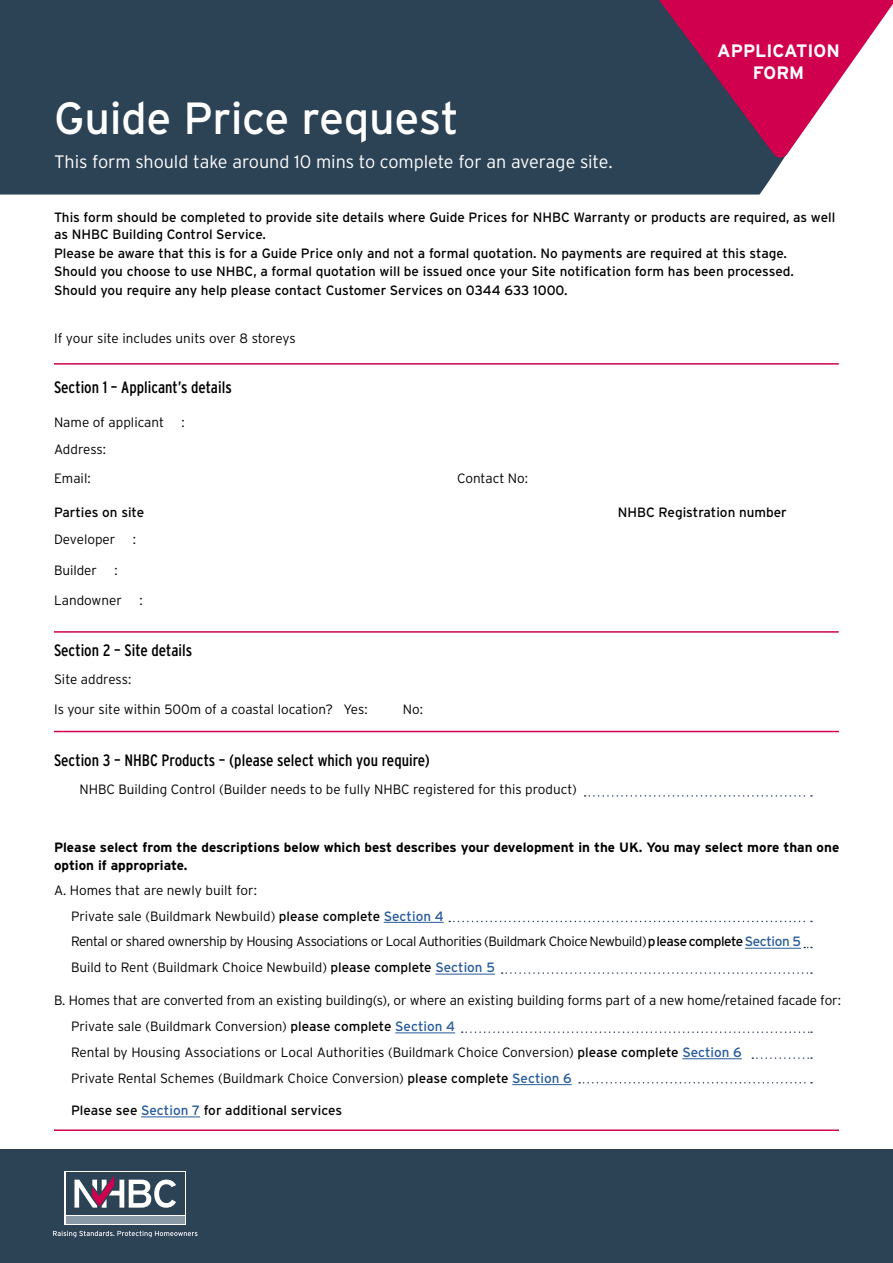
<style>
.page{position:relative;width:893px;height:1263px;background:#fff}
.page>*{position:absolute;margin:0;border:0;box-sizing:border-box;transform-origin:0 0}
.t1{font:45px "Interstate";letter-spacing:-.01em;color:#fff}
.t2{font:300 18px "Interstate";letter-spacing:-.005em;color:#fff}
.t3{font:700 18px/21.6px "Interstate";color:#fff;text-align:center}
.t4{font:condensed 16.5px "Interstate";color:#000}
.t5{font:300 13.5px/26px "Interstate";color:#000}
.t6{font:13.5px/18.6px "Interstate";color:#000}
.t7{font:300 13.5px/26px "Interstate";letter-spacing:-.03em;color:#000}
.t8{font:700 13.5px/18px "Interstate";color:#000}
.s1{font-weight:400}
.s2{font-weight:400;color:#275b9b}
.s3{color:#275b9b}
</style>
<div class="page">
<hr style="left:54px;top:363px;width:785px;height:2px;background:#d0004e">
<hr style="left:54px;top:631px;width:785px;height:2px;background:#d0004e">
<hr style="left:54px;top:731px;width:785px;height:1px;background:#d0004e">
<hr style="left:384px;top:922px;width:60px;height:1px;background:#275b9b">
<hr style="left:745px;top:948px;width:56px;height:1px;background:#275b9b">
<hr style="left:435px;top:974px;width:60px;height:1px;background:#275b9b">
<hr style="left:395px;top:1032px;width:60px;height:1px;background:#275b9b">
<hr style="left:682px;top:1058px;width:60px;height:1px;background:#275b9b">
<hr style="left:512px;top:1084px;width:60px;height:1px;background:#275b9b">
<hr style="left:141px;top:1117px;width:59px;height:1px;background:#275b9b">
<svg style="left:585px;top:795px;width:227px;height:2px"></svg>
<div style="left:0;top:0;width:784px;height:195px;background:#2c4255"></div>
<svg style="left:649px;top:0;width:244px;height:158px"></svg>
<div style="left:0;top:1149px;width:893px;height:114px;background:#2c4255"></div>
<svg style="left:53px;top:1231px;width:145px;height:6px"></svg>
<svg style="left:64px;top:1171px;width:122px;height:54px"></svg>
<div style="left:66px;top:1172px;width:119px;height:43px;background:#2c4255"></div>
<div style="left:66px;top:1216px;width:119px;height:7px;background:#8a9ba7"></div>
<svg style="left:74px;top:1175px;width:102px;height:33px"></svg>
<hr style="left:54px;top:1129px;width:785px;height:2px;background:#d0004e">
<svg style="left:449px;top:921px;width:363px;height:1px"></svg>
<svg style="left:502px;top:972px;width:310px;height:2px"></svg>
<svg style="left:462px;top:1031px;width:350px;height:2px"></svg>
<svg style="left:752px;top:1057px;width:60px;height:2px"></svg>
<svg style="left:579px;top:1082px;width:233px;height:1px"></svg>
<h1 class="t1" style="left:54px;top:93px;width:406px">Guide Price request</h1>
<h2 class="t2" style="left:54px;top:152px;width:560px">This form should take around 10 mins to complete for an average site.</h2>
<h2 class="t3" style="left:717px;top:40px;width:124px">APPLICATION<br>FORM</h2>
<p class="t6" style="left:54px;top:209px;width:783px;line-height:16.5px">This form should be completed to provide site details where Guide Prices for NHBC Warranty or products are required, as well as NHBC Building Control Service.</p>
<p class="t6" style="left:54px;top:243px;width:742px">Please be aware that this is for a Guide Price only and not a formal quotation. No payments are required at this stage.<br>Should you choose to use NHBC, a formal quotation will be issued once your Site notification form has been processed.<br>Should you require any help please contact Customer Services on 0344 633 1000.</p>
<p class="t5" style="left:54px;top:325px;width:243px">If your site includes units over 8 storeys</p>
<p class="t4" style="left:54px;top:378px;width:179px">Section 1 – Applicant’s details</p>
<p class="t5" style="left:54px;top:409px;width:112px">Name of applicant</p>
<p class="t5" style="left:182px;top:409px;width:5px">:</p>
<p class="t5" style="left:54px;top:435px;width:54px;line-height:28.3px">Address:<br>Email:</p>
<p class="t6" style="left:54px;top:503px;width:92px">Parties on site</p>
<p class="t5" style="left:54px;top:526px;width:63px">Developer</p>
<p class="t5" style="left:133px;top:526px;width:5px">:</p>
<p class="t5" style="left:54px;top:557px;width:45px">Builder</p>
<p class="t5" style="left:115px;top:557px;width:5px">:</p>
<p class="t5" style="left:54px;top:588px;width:69px">Landowner</p>
<p class="t5" style="left:139px;top:588px;width:5px">:</p>
<p class="t4" style="left:54px;top:641px;width:140px">Section 2 – Site details</p>
<p class="t5" style="left:54px;top:666px;width:79px">Site address:</p>
<p class="t5" style="left:54px;top:696px;width:315px">Is your site within 500m of a coastal location? Yes:</p>
<p class="t5" style="left:403px;top:696px;width:22px">No:</p>
<p class="t5" style="left:457px;top:465px;width:72px">Contact No:</p>
<p class="t4" style="left:54px;top:751px;width:378px">Section 3 – NHBC Products – (please select which you require)</p>
<p class="t5" style="left:80px;top:776px;width:499px">NHBC Building Control (Builder needs to be fully NHBC registered for this product)</p>
<p class="t6" style="left:618px;top:503px;width:171px">NHBC Registration number</p>
<p class="t8" style="left:54px;top:838px;width:787px">Please select from the descriptions below which best describes your development in the UK. You may select more than one option if appropriate.</p>
<p class="t7" style="left:71px;top:877px;width:732px;text-indent:-17px">A. Homes that are newly built for:<br>Private sale (Buildmark Newbuild) <span class="s1">please complete</span> <span class="s2">Section 4<br></span>Rental or shared ownership by Housing Associations or Local Authorities (Buildmark Choice Newbuild) <span class="s1">please complete</span> <span class="s2">Section 5<br></span>Build to Rent (Buildmark Choice Newbuild) <span class="s1">please complete</span> <span class="s2">Section 5</span></p>
<p class="t5" style="left:71px;top:987px;width:771px;text-indent:-17px">B. Homes that are converted from an existing building(s), or where an existing building forms part of a new home/retained facade for:<br>Private sale (Buildmark Conversion) <span class="s1">please complete</span> <span class="s2">Section 4<br></span>Rental by Housing Associations or Local Authorities (Buildmark Choice Conversion) <span class="s1">please complete</span> <span class="s2">Section 6<br></span>Private Rental Schemes (Buildmark Choice Conversion) <span class="s1">please complete</span> <span class="s2">Section 6</span></p>
<p class="t6" style="left:71px;top:1101px;width:273px">Please see <span class="s3">Section 7</span> for additional services</p>
</div>
